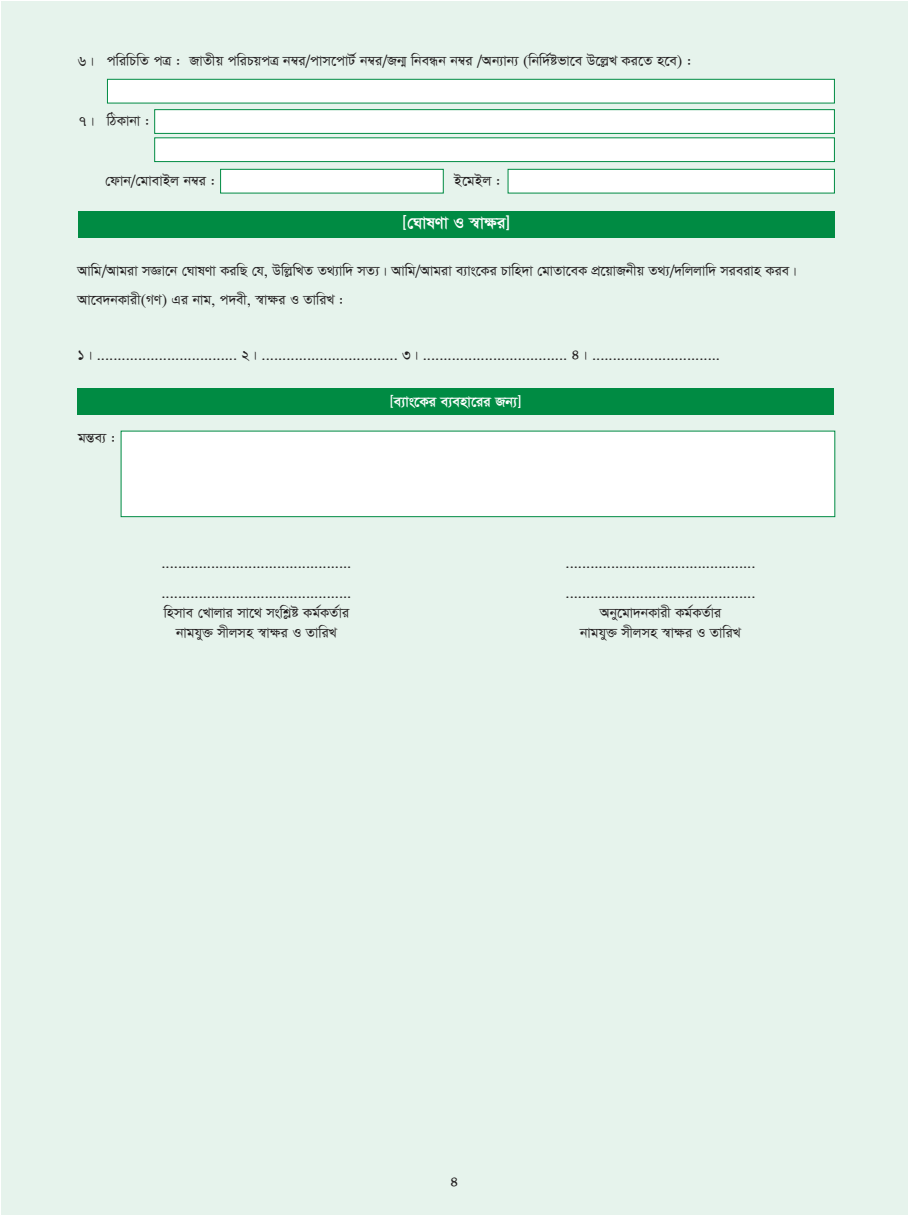
<style>
.page{position:relative;width:908px;height:1215px;background:#fff}
.page>*{position:absolute;margin:0;border:0;box-sizing:border-box;transform-origin:0 0}
.t1{font:19.05px "Sutonny MJ Bold";letter-spacing:.005em;color:#fff}
.t2{font:16.5px/30px "Sutonny MJ";color:#231f20}
.t3{font:16.5px "Sutonny MJ Bold";letter-spacing:.005em;color:#fff}
</style>
<div class="page">
<div style="left:1px;top:1px;width:906px;height:1214px;background:#e6f3ec"></div>
<div style="left:78px;top:211px;width:756px;height:27px;background:#008b43"></div>
<div style="left:77px;top:388px;width:756px;height:27px;background:#008b43"></div>
<div style="left:121px;top:431px;width:713px;height:86px;background:#fff;border:1px solid #008b43"></div>
<div style="left:107px;top:79px;width:727px;height:24px;background:#fff;border:1px solid #008b43"></div>
<div style="left:154px;top:109px;width:680px;height:25px;background:#fff;border:1px solid #008b43"></div>
<div style="left:154px;top:138px;width:680px;height:24px;background:#fff;border:1px solid #008b43"></div>
<div style="left:220px;top:169px;width:223px;height:24px;background:#fff;border:1px solid #008b43"></div>
<div style="left:507px;top:169px;width:327px;height:24px;background:#fff;border:1px solid #008b43"></div>
<p class="t2" style="left:78px;top:46px;width:614px">6| CWIWPWZ CÎ : RVZXQ CWIPQCÎ B¤^I/CVM‡CVU© B¤^I/RB¥ WBEÜB B¤^I /AB¨VB¨ (WBW`©ÓFV‡E D‡JØL KI‡Z N‡E) :</p>
<p class="t2" style="left:78px;top:106px;width:73px">7| WVKVBV :</p>
<p class="t2" style="left:105px;top:166px;width:111px">†DVB/†GVEVBJ B¤^I :</p>
<p class="t2" style="left:454px;top:166px;width:48px">B‡GBJ :</p>
<p class="t1" style="left:403px;top:213px;width:107px">[†NVLYV I ¯^VŸI]</p>
<p class="t2" style="left:77px;top:257px;width:720px;line-height:28.8px">AVWG/AVGIV MÁV‡B †NVLYV KIWQ †H, DWJØWLZ Z_¨VW` MZ¨| AVWG/AVGIV E¨VS‡KI PVWN`V †GVZV‡EK CÖ‡QVRBXQ Z_¨/`WJJVW` MIEIVN KIE|<br>AV‡E`BKVIX(MY) GI BVG, C`EX, ¯^VŸI I ZVWIL :</p>
<p class="t2" style="left:77px;top:341px;width:644px">1| .................................. 2| ................................. 3| ................................... 4| ...............................</p>
<p class="t2" style="left:78px;top:423px;width:39px">GŠÍE¨ :</p>
<p class="t3" style="left:390px;top:392px;width:131px">[E¨VS‡KI E¨ENV‡II RB¨]</p>
<p class="t2" style="left:161px;top:548px;width:191px">.............................................. ..............................................</p>
<p class="t2" style="left:164px;top:603px;width:187px;line-height:19.8px;text-align:center">WNMVE †LVJVI MV‡_ MSWKØÓ KG©KZ©VI<br>BVGHY³ MXJMN ¯^VŸI I ZVWIL</p>
<p class="t2" style="left:565px;top:548px;width:191px">.............................................. ..............................................</p>
<p class="t2" style="left:580px;top:603px;width:162px;line-height:19.8px;text-align:center">ABY‡GV`BKVIX KG©KZ©VI<br>BVGHY³ MXJMN ¯^VŸI I ZVWIL</p>
<p class="t2" style="left:450px;top:1168px;width:10px">4</p>
</div>
